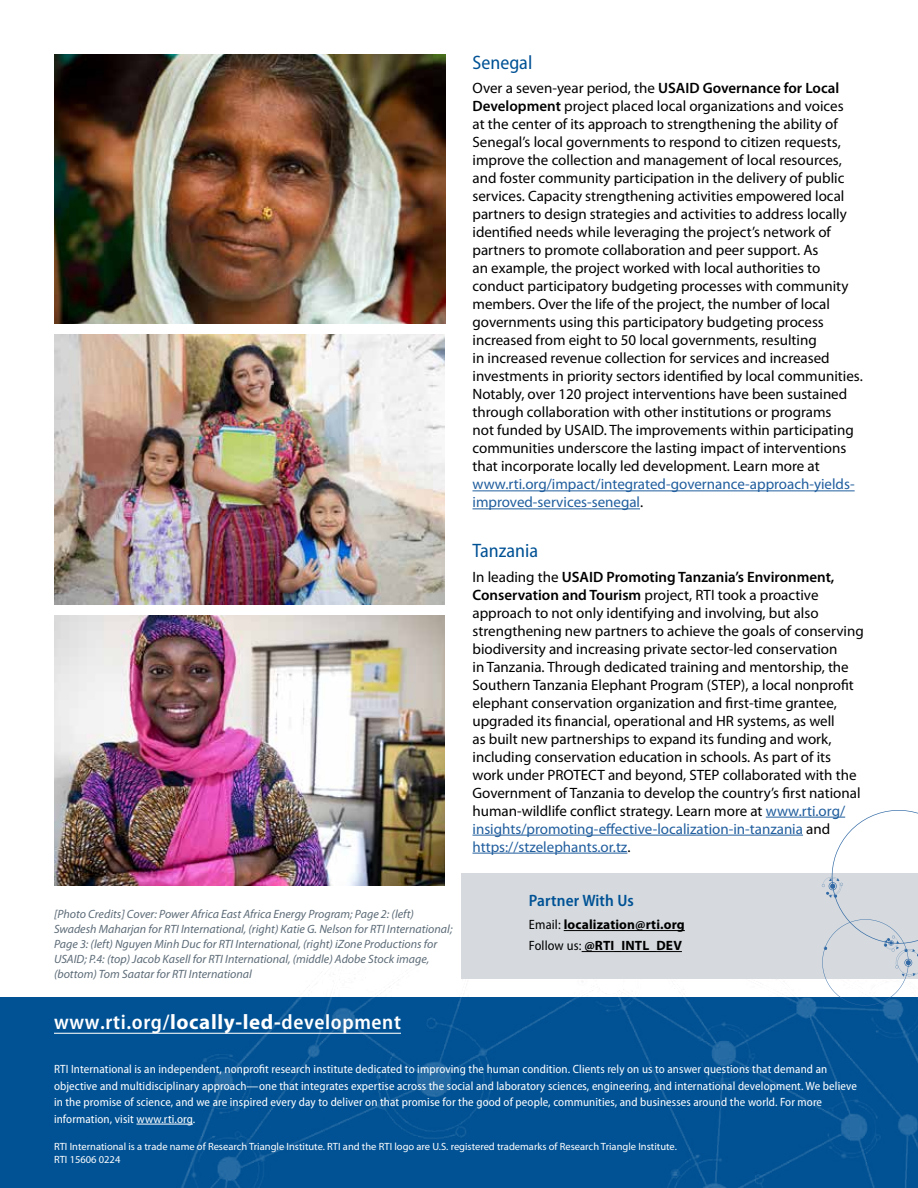
<style>
.page{position:relative;width:918px;height:1188px;background:#fff}
.page>*{position:absolute;margin:0;border:0;box-sizing:border-box;transform-origin:0 0}
.t1{font:600 semi-condensed 21px "Myriad Pro";letter-spacing:.03em;color:#fff}
.t2{font:semi-condensed 19.5px "Myriad Pro";color:#005295}
.t3{font:600 semi-condensed 16.5px "Myriad Pro";letter-spacing:.01em;color:#005295}
.t4{font:15px/18px "Myriad Pro";color:#000}
.t5{font:15px/18px "Myriad Pro";color:#215e9e}
.t6{font:700 13.5px/21px "Myriad Pro";letter-spacing:.01em;color:#000}
.t7{font:semi-condensed 12px/16.5px "Myriad Pro";letter-spacing:.01em;color:#fff}
.t8{font:italic 12px/15px "Myriad Pro";color:#5c6b77}
.t9{font:10.5px/13.5px "Myriad Pro";color:#fff}
.s1{font-weight:700;font-stretch:normal}
.s2{font-weight:600}
.s3{color:#000}
.s4{color:#215e9e}
.s5{font-weight:400;font-stretch:semi-condensed}
</style>
<div class="page">
<img style="left:0;top:989px;width:918px;height:199px">
<div style="left:461px;top:873px;width:457px;height:106px;background:#d6dade"></div>
<hr style="left:564px;top:930px;width:121px;height:1px;background:#000">
<hr style="left:582px;top:951px;width:100px;height:1px;background:#000">
<hr style="left:137px;top:1124px;width:56px;height:1px;background:#fff">
<hr style="left:472px;top:490px;width:383px;height:1px;background:#215e9e">
<hr style="left:472px;top:508px;width:168px;height:1px;background:#215e9e">
<hr style="left:766px;top:817px;width:79px;height:1px;background:#215e9e">
<hr style="left:472px;top:835px;width:331px;height:1px;background:#215e9e">
<hr style="left:472px;top:853px;width:155px;height:1px;background:#215e9e">
<img style="left:54px;top:335px;width:391px;height:270px">
<img style="left:54px;top:615px;width:391px;height:270px">
<svg style="left:817px;top:810px;width:101px;height:201px"></svg>
<img style="left:54px;top:54px;width:392px;height:270px">
<hr style="left:54px;top:1033px;width:347px;height:1px;background:#fff">
<p class="t8" style="left:54px;top:907px;width:400px">[Photo Credits] Cover: Power Africa East Africa Energy Program; Page 2: (left)<br>Swadesh Maharjan for RTI International, (right) Katie G. Nelson for RTI International; Page 3: (left) Nguyen Minh Duc for RTI International, (right) iZone Productions for USAID; P.4: (top) Jacob Kasell for RTI International, (middle) Adobe Stock image, (bottom) Tom Saatar for RTI International</p>
<h1 class="t1" style="left:54px;top:1011px;width:348px">www.rti.org/<span class="s1">locally-led-</span>development</h1>
<h2 class="t2" style="left:472px;top:52px;width:61px">Senegal</h2>
<p class="t4" style="left:472px;top:80px;width:392px">Over a seven-year period, the <span class="s2">USAID Governance for Local Development</span> project placed local organizations and voices<br>at the center of its approach to strengthening the ability of Senegal’s local governments to respond to citizen requests, improve the collection and management of local resources, and foster community participation in the delivery of public services. Capacity strengthening activities empowered local partners to design strategies and activities to address locally identified needs while leveraging the project’s network of partners to promote collaboration and peer support. As<br>an example, the project worked with local authorities to conduct participatory budgeting processes with community members. Over the life of the project, the number of local governments using this participatory budgeting process increased from eight to 50 local governments, resulting<br>in increased revenue collection for services and increased investments in priority sectors identified by local communities.<br>Notably, over 120 project interventions have been sustained through collaboration with other institutions or programs<br>not funded by USAID. The improvements within participating communities underscore the lasting impact of interventions that incorporate locally led development. Learn more at</p>
<p class="t5" style="left:472px;top:476px;width:384px">www.rti.org/impact/integrated-governance-approach-yields&shy;improved-services-senegal<span class="s3">.</span></p>
<h2 class="t2" style="left:472px;top:540px;width:67px">Tanzania</h2>
<p class="t4" style="left:472px;top:568px;width:393px">In leading the <span class="s2">USAID Promoting Tanzania’s Environment, Conservation and Tourism</span> project, RTI took a proactive approach to not only identifying and involving, but also strengthening new partners to achieve the goals of conserving biodiversity and increasing private sector-led conservation<br>in Tanzania. Through dedicated training and mentorship, the Southern Tanzania Elephant Program (STEP), a local nonprofit elephant conservation organization and first-time grantee, upgraded its financial, operational and HR systems, as well<br>as built new partnerships to expand its funding and work, including conservation education in schools. As part of its work under PROTECT and beyond, STEP collaborated with the Government of Tanzania to develop the country’s first national human-wildlife conflict strategy. Learn more at <span class="s4">www.rti.org/ insights/promoting-effective-localization-in-tanzania</span> and <span class="s4">https://stzelephants.or.tz</span>.</p>
<p class="t3" style="left:529px;top:891px;width:107px">Partner With Us</p>
<p class="t6" style="left:529px;top:914px;width:157px"><span class="s5">Email:</span> localization@rti.org<br><span class="s5">Follow us:</span> @RTI_INTL_DEV</p>
<p class="t7" style="left:54px;top:1061px;width:804px">RTI International is an independent, nonprofit research institute dedicated to improving the human condition. Clients rely on us to answer questions that demand an objective and multidisciplinary approach—one that integrates expertise across the social and laboratory sciences, engineering, and international development. We believe in the promise of science, and we are inspired every day to deliver on that promise for the good of people, communities, and businesses around the world. For more information, visit www.rti.org.</p>
<p class="t9" style="left:54px;top:1140px;width:624px">RTI International is a trade name of Research Triangle Institute. RTI and the RTI logo are U.S. registered trademarks of Research Triangle Institute.<br>RTI 15606 0224</p>
</div>
